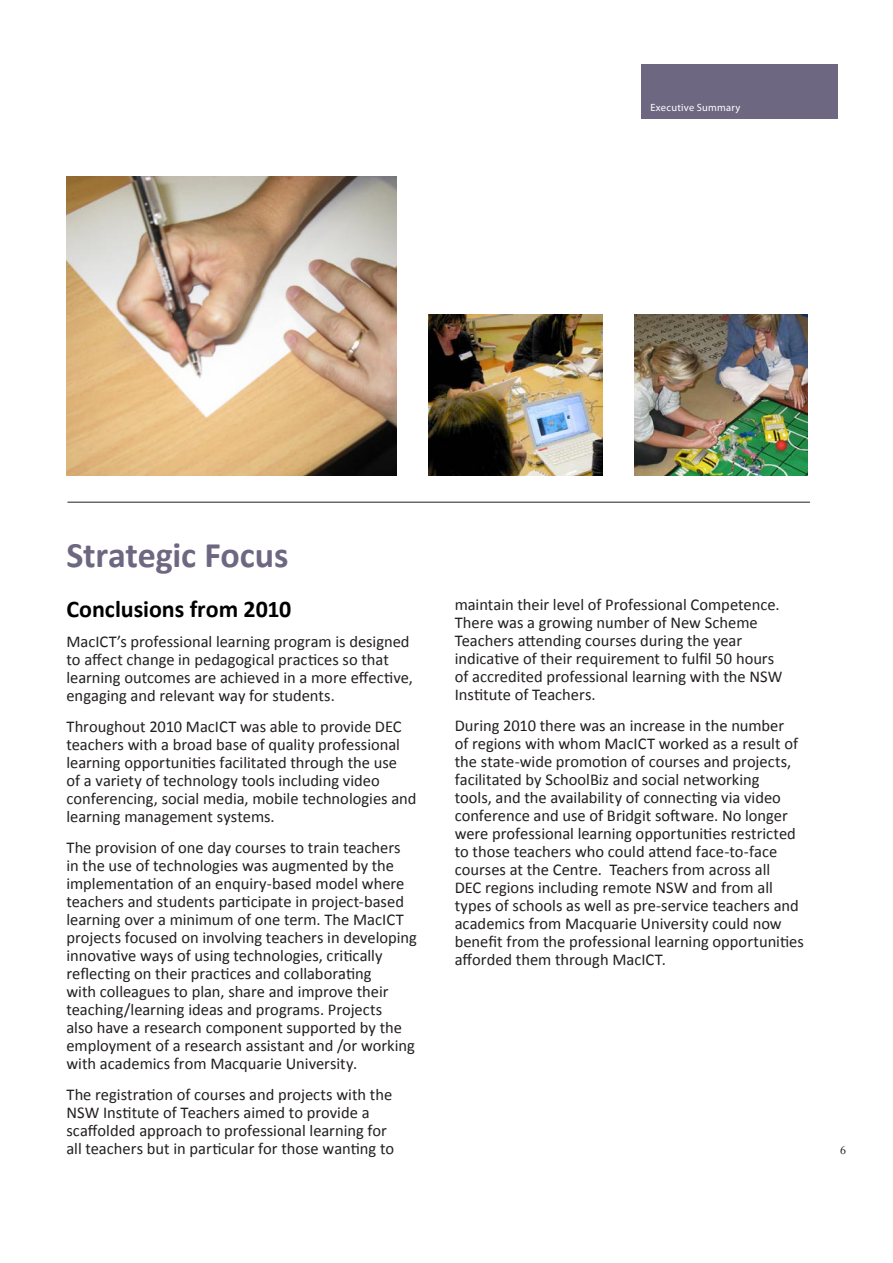
<style>
.page{position:relative;width:893px;height:1263px;background:#fff}
.page>*{position:absolute;margin:0;border:0;box-sizing:border-box;transform-origin:0 0}
.t1{font:700 36px "Calibri";letter-spacing:-.005em;color:#6e6782}
.t2{font:700 24px "Calibri";color:#000}
.t3{font:16.5px/18px "Calibri";color:#231f20}
.t4{font:12px "Adobe Caslon Pro";color:#231f20}
.t5{font:10.5px "Myriad Pro";letter-spacing:.02em;color:#fff}
</style>
<div class="page">
<hr style="left:68px;top:502px;width:742px;height:1px;background:#231f20">
<img style="left:429px;top:315px;width:173px;height:160px">
<img style="left:634px;top:315px;width:174px;height:160px">
<img style="left:66px;top:177px;width:331px;height:298px">
<div style="left:641px;top:64px;width:197px;height:55px;background:#6e6782"></div>
<p class="t5" style="left:650px;top:101px;width:91px">Executive Summary</p>
<h1 class="t1" style="left:66px;top:533px;width:223px">Strategic Focus</h1>
<h2 class="t2" style="left:66px;top:594px;width:226px">Conclusions from 2010</h2>
<p class="t3" style="left:66px;top:632px;width:348px">MacICT’s professional learning program is designed to affect change in pedagogical practices so that learning outcomes are achieved in a more effective, engaging and relevant way for students.</p>
<p class="t3" style="left:66px;top:717px;width:351px">Throughout 2010 MacICT was able to provide DEC teachers with a broad base of quality professional learning opportunities facilitated through the use<br>of a variety of technology tools including video conferencing, social media, mobile technologies and learning management systems.</p>
<p class="t3" style="left:66px;top:838px;width:352px">The provision of one day courses to train teachers in the use of technologies was augmented by the implementation of an enquiry-based model where teachers and students participate in project-based learning over a minimum of one term. The MacICT projects focused on involving teachers in developing innovative ways of using technologies, critically reflecting on their practices and collaborating<br>with colleagues to plan, share and improve their teaching/learning ideas and programs. Projects<br>also have a research component supported by the employment of a research assistant and /or working with academics from Macquarie University.</p>
<p class="t3" style="left:66px;top:1084px;width:329px">The registration of courses and projects with the NSW Institute of Teachers aimed to provide a scaffolded approach to professional learning for all teachers but in particular for those wanting to</p>
<p class="t3" style="left:455px;top:595px;width:329px">maintain their level of Professional Competence.<br>There was a growing number of New Scheme Teachers attending courses during the year indicative of their requirement to fulfil 50 hours of accredited professional learning with the NSW Institute of Teachers.</p>
<p class="t3" style="left:455px;top:716px;width:351px">During 2010 there was an increase in the number<br>of regions with whom MacICT worked as a result of the state-wide promotion of courses and projects, facilitated by SchoolBiz and social networking<br>tools, and the availability of connecting via video conference and use of Bridgit software. No longer were professional learning opportunities restricted to those teachers who could attend face-to-face courses at the Centre. Teachers from across all<br>DEC regions including remote NSW and from all types of schools as well as pre-service teachers and academics from Macquarie University could now benefit from the professional learning opportunities afforded them through MacICT.</p>
<p class="t4" style="left:840px;top:1143px;width:7px">6</p>
</div>
